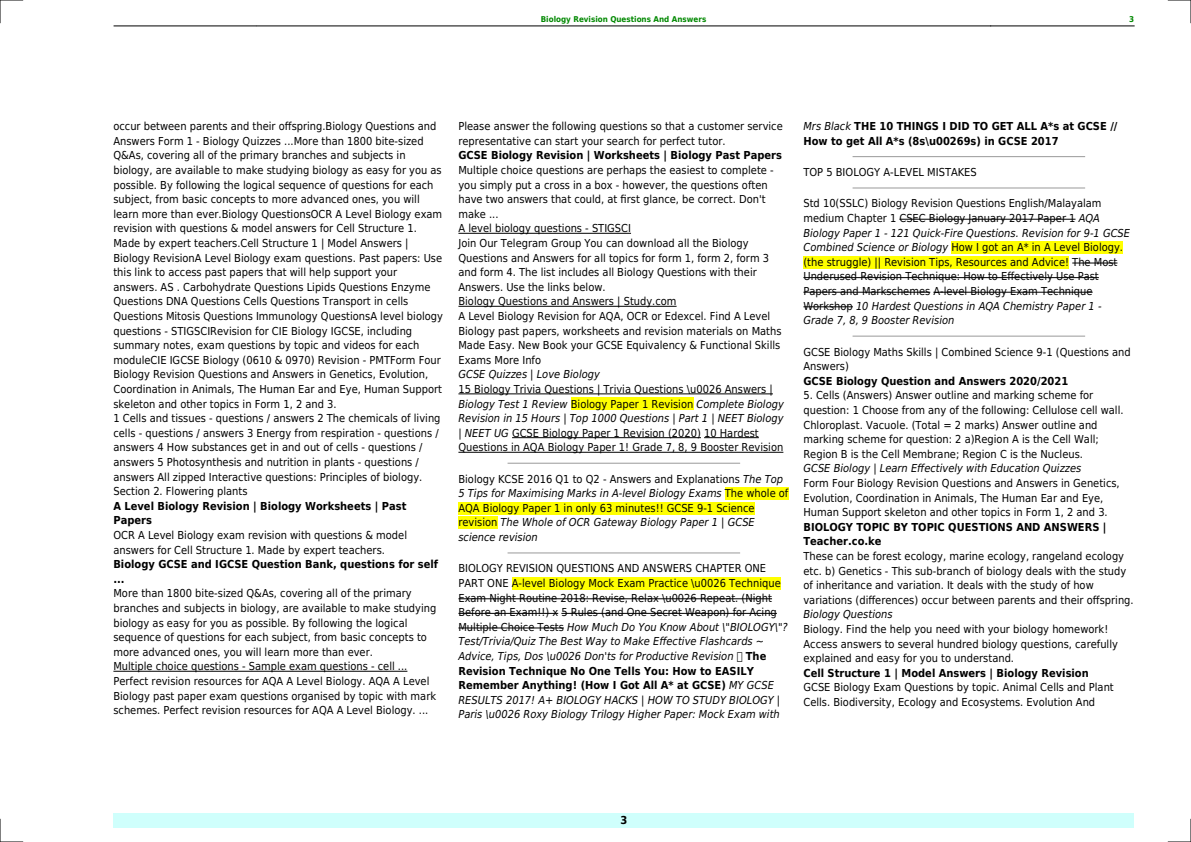
<style>
.page{position:relative;width:1191px;height:842px;background:#fff}
.page>*{position:absolute;margin:0;border:0;box-sizing:border-box;transform-origin:0 0}
.t1{font:11px/14.6px "DejaVu Sans Condensed";color:#000}
.t2{font:italic 11px/14.6px "DejaVu Sans Condensed";color:#000}
.t3{font:700 11px/14.6px "DejaVu Sans Condensed";color:#000}
.t4{font:700 8px "DejaVu Sans Condensed";color:#080}
.s1{font-style:italic}
.s2{font-style:normal}
.s3{font-weight:700;font-style:normal}
.s4{font-weight:400;font-style:italic}
</style>
<div class="page">
<hr style="left:114px;top:26px;width:142px;height:1px;background:#000">
<hr style="left:256px;top:26px;width:734px;height:1px;background:#000">
<hr style="left:991px;top:26px;width:143px;height:1px;background:#000">
<div style="left:113px;top:813px;width:1021px;height:15px;background:#cffffc"></div>
<hr style="left:113px;top:671px;width:294px;height:1px;background:#000">
<hr style="left:458px;top:233px;width:173px;height:1px;background:#000">
<hr style="left:458px;top:306px;width:218px;height:1px;background:#000">
<hr style="left:458px;top:394px;width:315px;height:1px;background:#000">
<div style="left:571px;top:397px;width:122px;height:13px;background:#ff0"></div>
<hr style="left:512px;top:437px;width:189px;height:1px;background:#000">
<hr style="left:704px;top:437px;width:55px;height:1px;background:#000">
<hr style="left:458px;top:452px;width:325px;height:1px;background:#000">
<hr style="left:508px;top:463px;width:231px;height:1px;background:#999">
<div style="left:725px;top:487px;width:63px;height:13px;background:#ff0"></div>
<div style="left:458px;top:502px;width:296px;height:12px;background:#ff0"></div>
<div style="left:458px;top:516px;width:39px;height:13px;background:#ff0"></div>
<hr style="left:508px;top:553px;width:231px;height:1px;background:#999">
<div style="left:512px;top:577px;width:268px;height:13px;background:#ff0"></div>
<hr style="left:458px;top:598px;width:314px;height:1px;background:#000">
<hr style="left:458px;top:613px;width:100px;height:1px;background:#000">
<hr style="left:561px;top:613px;width:216px;height:1px;background:#000">
<hr style="left:458px;top:628px;width:106px;height:1px;background:#000">
<hr style="left:853px;top:156px;width:231px;height:1px;background:#999">
<hr style="left:853px;top:188px;width:231px;height:1px;background:#999">
<hr style="left:899px;top:219px;width:176px;height:1px;background:#000">
<div style="left:951px;top:241px;width:172px;height:13px;background:#ff0"></div>
<div style="left:803px;top:256px;width:266px;height:12px;background:#ff0"></div>
<hr style="left:1072px;top:263px;width:45px;height:1px;background:#000">
<hr style="left:803px;top:277px;width:295px;height:1px;background:#000">
<hr style="left:803px;top:292px;width:127px;height:1px;background:#000">
<hr style="left:933px;top:292px;width:159px;height:1px;background:#000">
<hr style="left:803px;top:307px;width:50px;height:1px;background:#000">
<hr style="left:853px;top:336px;width:231px;height:1px;background:#999">
<svg style="left:0;top:0;width:23px;height:23px"></svg>
<svg style="left:0;top:819px;width:23px;height:23px"></svg>
<svg style="left:1168px;top:0;width:23px;height:23px"></svg>
<svg style="left:1168px;top:819px;width:23px;height:23px"></svg>
<p class="t4" style="left:541px;top:14px;width:167px">Biology Revision Questions And Answers</p>
<p class="t4" style="left:1129px;top:14px;width:7px">3</p>
<p class="t1" style="left:113px;top:119px;width:331px">occur between parents and their offspring.Biology Questions and Answers Form 1 - Biology Quizzes ...More than 1800 bite-sized Q&amp;As, covering all of the primary branches and subjects in biology, are available to make studying biology as easy for you as possible. By following the logical sequence of questions for each subject, from basic concepts to more advanced ones, you will learn more than ever.Biology QuestionsOCR A Level Biology exam revision with questions &amp; model answers for Cell Structure 1.<br>Made by expert teachers.Cell Structure 1 | Model Answers | Biology RevisionA Level Biology exam questions. Past papers: Use this link to access past papers that will help support your answers. AS . Carbohydrate Questions Lipids Questions Enzyme Questions DNA Questions Cells Questions Transport in cells Questions Mitosis Questions Immunology QuestionsA level biology questions - STIGSCIRevision for CIE Biology IGCSE, including summary notes, exam questions by topic and videos for each moduleCIE IGCSE Biology (0610 &amp; 0970) Revision - PMTForm Four Biology Revision Questions and Answers in Genetics, Evolution, Coordination in Animals, The Human Ear and Eye, Human Support skeleton and other topics in Form 1, 2 and 3.<br>1 Cells and tissues - questions / answers 2 The chemicals of living cells - questions / answers 3 Energy from respiration - questions / answers 4 How substances get in and out of cells - questions / answers 5 Photosynthesis and nutrition in plants - questions / answers All zipped Interactive questions: Principles of biology.<br>Section 2. Flowering plants</p>
<p class="t3" style="left:113px;top:499px;width:294px">A Level Biology Revision | Biology Worksheets | Past<br>Papers</p>
<p class="t1" style="left:113px;top:528px;width:295px">OCR A Level Biology exam revision with questions &amp; model answers for Cell Structure 1. Made by expert teachers.</p>
<p class="t3" style="left:113px;top:557px;width:326px">Biology GCSE and IGCSE Question Bank, questions for self ...</p>
<p class="t1" style="left:113px;top:586px;width:324px">More than 1800 bite-sized Q&amp;As, covering all of the primary branches and subjects in biology, are available to make studying biology as easy for you as possible. By following the logical sequence of questions for each subject, from basic concepts to more advanced ones, you will learn more than ever.<br>Multiple choice questions - Sample exam questions - cell ...<br>Perfect revision resources for AQA A Level Biology. AQA A Level Biology past paper exam questions organised by topic with mark schemes. Perfect revision resources for AQA A Level Biology. ...</p>
<p class="t1" style="left:458px;top:119px;width:326px">Please answer the following questions so that a customer service representative can start your search for perfect tutor.</p>
<p class="t3" style="left:458px;top:148px;width:325px">GCSE Biology Revision | Worksheets | Biology Past Papers</p>
<p class="t1" style="left:458px;top:163px;width:325px">Multiple choice questions are perhaps the easiest to complete - you simply put a cross in a box - however, the questions often have two answers that could, at first glance, be correct. Don't make ...<br>A level biology questions - STIGSCI<br>Join Our Telegram Group You can download all the Biology Questions and Answers for all topics for form 1, form 2, form 3 and form 4. The list includes all Biology Questions with their Answers. Use the links below.<br>Biology Questions and Answers | Study.com<br>A Level Biology Revision for AQA, OCR or Edexcel. Find A Level Biology past papers, worksheets and revision materials on Maths Made Easy. New Book your GCSE Equivalency &amp; Functional Skills Exams More Info</p>
<p class="t2" style="left:458px;top:367px;width:143px">GCSE Quizzes | Love Biology</p>
<p class="t1" style="left:458px;top:382px;width:327px">15 Biology Trivia Questions | Trivia Questions \u0026 Answers | <span class="s1">Biology Test 1 Review</span> Biology Paper 1 Revision <span class="s1">Complete Biology Revision in 15 Hours | Top 1000 Questions | Part 1 | NEET Biology | NEET UG</span> GCSE Biology Paper 1 Revision (2020) 10 Hardest Questions in AQA Biology Paper 1! Grade 7, 8, 9 Booster Revision</p>
<p class="t1" style="left:458px;top:472px;width:331px">Biology KCSE 2016 Q1 to Q2 - Answers and Explanations <span class="s1">The Top 5 Tips for Maximising Marks in A-level Biology Exams</span> The whole of AQA Biology Paper 1 in only 63 minutes!! GCSE 9-1 Science revision <span class="s1">The Whole of OCR Gateway Biology Paper 1 | GCSE science revision</span></p>
<p class="t2" style="left:458px;top:561px;width:331px"><span class="s2">BIOLOGY REVISION QUESTIONS AND ANSWERS CHAPTER ONE PART ONE A-level Biology Mock Exam Practice \u0026 Technique Exam Night Routine 2018: Revise, Relax \u0026 Repeat. (Night Before an Exam!!) x 5 Rules (and One Secret Weapon) for Acing Multiple Choice Tests</span> How Much Do You Know About \"BIOLOGY\"?<br>Test/Trivia/Quiz The Best Way to Make Effective Flashcards ~ Advice, Tips, Dos \u0026 Don'ts for Productive Revision <span class="s3">The Revision Technique No One Tells You: How to EASILY Remember Anything! (How I Got All A* at GCSE)</span> MY GCSE RESULTS 2017! A+ BIOLOGY HACKS | HOW TO STUDY BIOLOGY | Paris \u0026 Roxy Biology Trilogy Higher Paper: Mock Exam with</p>
<p class="t3" style="left:803px;top:119px;width:316px"><span class="s4">Mrs Black</span> THE 10 THINGS I DID TO GET ALL A*s at GCSE //<br>How to get All A*s (8s\u00269s) in GCSE 2017</p>
<p class="t1" style="left:803px;top:165px;width:175px">TOP 5 BIOLOGY A-LEVEL MISTAKES</p>
<p class="t1" style="left:803px;top:196px;width:328px">Std 10(SSLC) Biology Revision Questions English/Malayalam medium Chapter 1 CSEC Biology January 2017 Paper 1 <span class="s1">AQA Biology Paper 1 - 121 Quick-Fire Questions. Revision for 9-1 GCSE Combined Science or Biology</span> How I got an A* in A Level Biology. (the struggle) || Revision Tips, Resources and Advice! The Most Underused Revision Technique: How to Effectively Use Past Papers and Markschemes A-level Biology Exam Technique Workshop <span class="s1">10 Hardest Questions in AQA Chemistry Paper 1 - Grade 7, 8, 9 Booster Revision</span></p>
<p class="t1" style="left:803px;top:344px;width:329px">GCSE Biology Maths Skills | Combined Science 9-1 (Questions and<br>Answers)</p>
<p class="t3" style="left:803px;top:374px;width:266px">GCSE Biology Question and Answers 2020/2021</p>
<p class="t1" style="left:803px;top:388px;width:322px">5. Cells (Answers) Answer outline and marking scheme for question: 1 Choose from any of the following: Cellulose cell wall.<br>Chloroplast. Vacuole. (Total = 2 marks) Answer outline and marking scheme for question: 2 a)Region A is the Cell Wall; Region B is the Cell Membrane; Region C is the Nucleus.</p>
<p class="t2" style="left:803px;top:461px;width:279px">GCSE Biology | Learn Effectively with Education Quizzes</p>
<p class="t1" style="left:803px;top:476px;width:318px">Form Four Biology Revision Questions and Answers in Genetics,<br>Evolution, Coordination in Animals, The Human Ear and Eye,<br>Human Support skeleton and other topics in Form 1, 2 and 3.</p>
<p class="t3" style="left:803px;top:520px;width:305px">BIOLOGY TOPIC BY TOPIC QUESTIONS AND ANSWERS |<br>Teacher.co.ke</p>
<p class="t1" style="left:803px;top:549px;width:332px">These can be forest ecology, marine ecology, rangeland ecology etc. b) Genetics - This sub-branch of biology deals with the study of inheritance and variation. It deals with the study of how variations (differences) occur between parents and their offspring.</p>
<p class="t2" style="left:803px;top:607px;width:91px">Biology Questions</p>
<p class="t1" style="left:803px;top:622px;width:316px">Biology. Find the help you need with your biology homework!<br>Access answers to several hundred biology questions, carefully explained and easy for you to understand.</p>
<p class="t3" style="left:803px;top:666px;width:287px">Cell Structure 1 | Model Answers | Biology Revision</p>
<p class="t1" style="left:803px;top:680px;width:312px">GCSE Biology Exam Questions by topic. Animal Cells and Plant<br>Cells. Biodiversity, Ecology and Ecosystems. Evolution And</p>
<p class="t3" style="left:620px;top:813px;width:8px">3</p>
</div>
